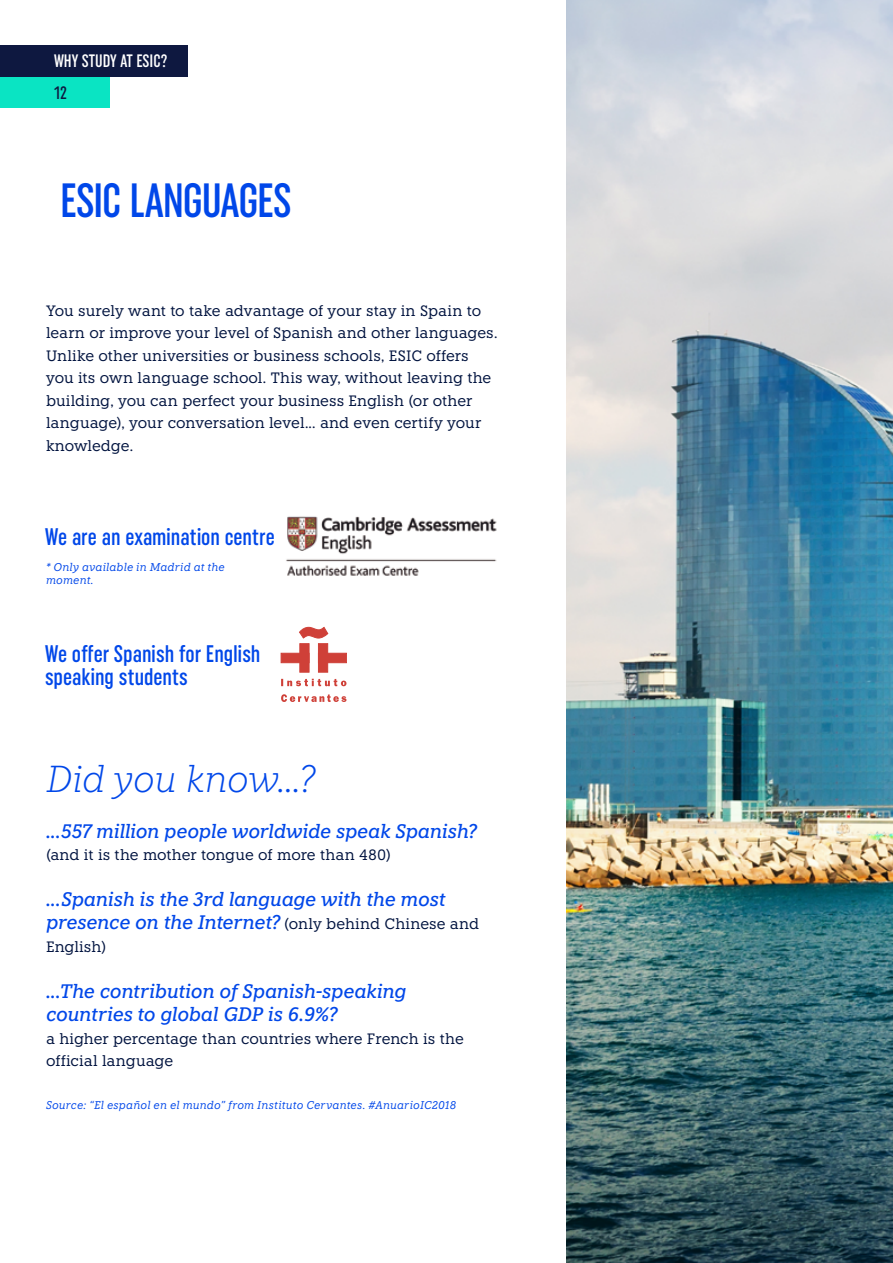
<style>
.page{position:relative;width:893px;height:1263px;background:#fff}
.page>*{position:absolute;margin:0;border:0;box-sizing:border-box;transform-origin:0 0}
.t1{font:500 extra-condensed 48px "Uniform";letter-spacing:-.02em;color:#0047e9}
.t2{font:italic 300 37.5px "Knile";letter-spacing:-.02em;color:#0047e9}
.t3{font:500 extra-condensed 24px/22.5px "Uniform";color:#0047e9}
.t4{font:italic 500 19.5px/23.4px "Knile";letter-spacing:-.02em;color:#0047e9}
.t5{font:500 extra-condensed 18px "Uniform";color:#fff}
.t6{font:500 extra-condensed 18px "Uniform";color:#0e1840}
.t7{font:15px/22.5px "Knile";letter-spacing:-.005em;color:#00133f}
.t8{font:italic 11.25px/13.5px "Knile";letter-spacing:.01em;color:#0047e9}
.s1{font-weight:400;font-style:normal;font-size:15px;color:#00133f}
</style>
<div class="page">
<div style="left:0;top:76px;width:110px;height:31px;background:#0ae4c3"></div>
<div style="left:0;top:45px;width:187px;height:31px;background:#0e1840"></div>
<img style="left:566px;top:0;width:327px;height:1263px">
<img style="left:286px;top:516px;width:211px;height:60px">
<svg style="left:281px;top:627px;width:66px;height:45px"></svg>
<svg style="left:281px;top:679px;width:65px;height:23px"></svg>
<p class="t5" style="left:54px;top:51px;width:115px">WHY STUDY AT ESIC?</p>
<p class="t6" style="left:54px;top:82px;width:14px">12</p>
<h1 class="t1" style="left:60px;top:172px;width:233px">ESIC LANGUAGES</h1>
<p class="t7" style="left:46px;top:299px;width:453px">You surely want to take advantage of your stay in Spain to learn or improve your level of Spanish and other languages.<br>Unlike other universities or business schools, ESIC offers you its own language school. This way, without leaving the building, you can perfect your business English (or other language), your conversation level... and even certify your knowledge.</p>
<h3 class="t3" style="left:45px;top:525px;width:231px">We are an examination centre</h3>
<p class="t8" style="left:46px;top:560px;width:180px">* Only available in Madrid at the moment.</p>
<h3 class="t3" style="left:45px;top:643px;width:217px">We offer Spanish for English speaking students</h3>
<h2 class="t2" style="left:46px;top:756px;width:270px">Did you know...?</h2>
<h3 class="t4" style="left:46px;top:819px;width:432px">...557 million people worldwide speak Spanish?</h3>
<p class="t7" style="left:46px;top:843px;width:347px">(and it is the mother tongue of more than 480)</p>
<h3 class="t4" style="left:46px;top:887px;width:435px">...Spanish is the 3rd language with the most presence on the Internet? <span class="s1">(only behind Chinese and</span></h3>
<p class="t7" style="left:46px;top:935px;width:62px">English)</p>
<h3 class="t4" style="left:46px;top:979px;width:362px">...The contribution of Spanish-speaking countries to global GDP is 6.9%?</h3>
<p class="t7" style="left:46px;top:1027px;width:419px">a higher percentage than countries where French is the official language</p>
<p class="t8" style="left:46px;top:1098px;width:412px">Source: “El español en el mundo” from Instituto Cervantes. #AnuarioIC2018</p>
</div>
